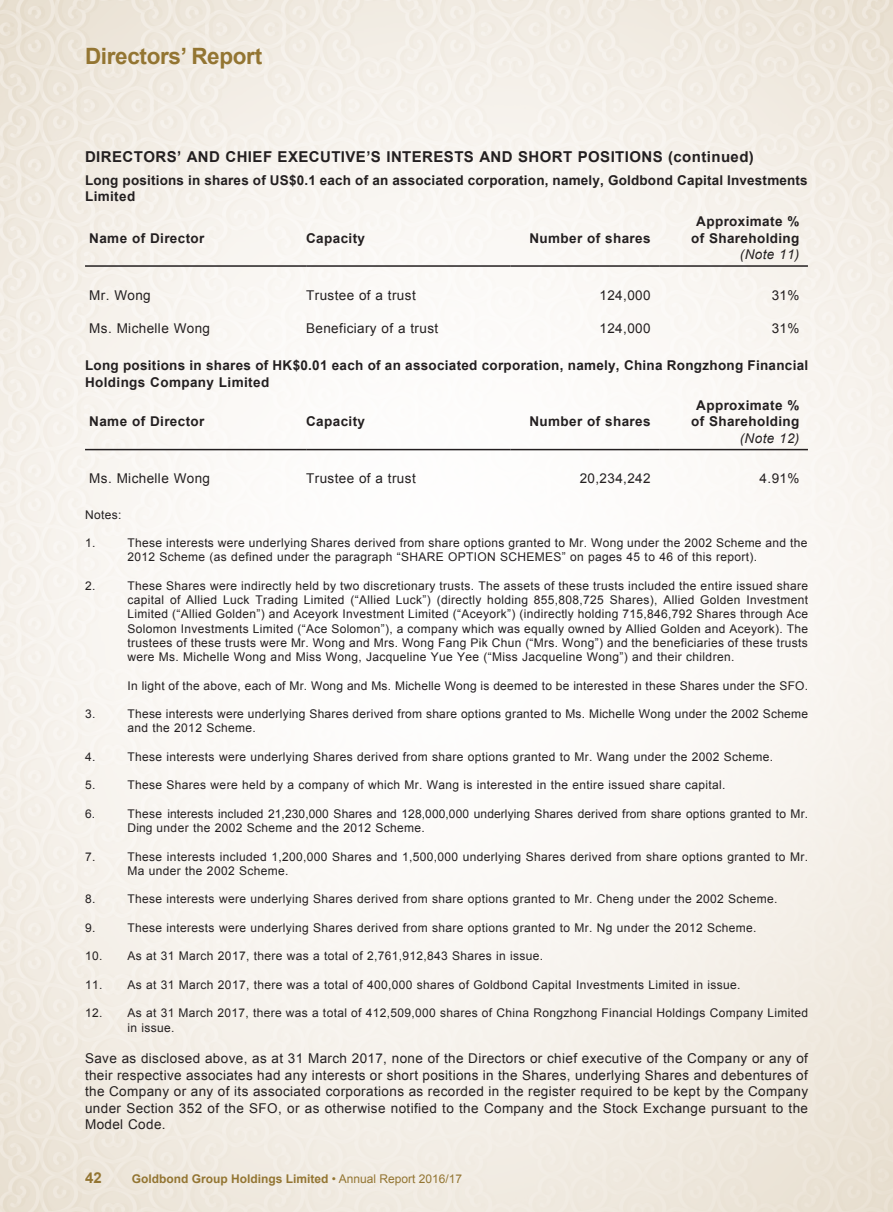
<style>
.page{position:relative;width:893px;height:1212px;background:#fff}
.page>*{position:absolute;margin:0;border:0;box-sizing:border-box;transform-origin:0 0}
.t1{font:700 22.5px "Arial";letter-spacing:-.015em;color:#937532}
.t2{font:700 15px "Arial";letter-spacing:.03em;color:#231f20}
.t3{font:700 15px "Arial";color:#937532}
.t4{font:13.5px/16.5px "Arial";letter-spacing:.03em;color:#231f20;text-align:justify}
.t5{font:700 13.5px/16.5px "Arial";letter-spacing:.02em;color:#231f20}
.t6{font:italic 13.5px "Arial";letter-spacing:.03em;color:#231f20}
.t7{font:12px/14.2px "Arial";letter-spacing:.03em;color:#231f20}
.t8{font:12px/14.2px "Arial";letter-spacing:.01em;color:#231f20}
.t9{font:700 12px "Arial";color:#937532}
.s1{font-weight:400}
</style>
<div class="page">
<hr style="left:85px;top:265px;width:221px;height:2px;background:#231f20">
<hr style="left:306px;top:265px;width:204px;height:2px;background:#231f20">
<hr style="left:510px;top:265px;width:149px;height:2px;background:#231f20">
<hr style="left:659px;top:265px;width:149px;height:2px;background:#231f20">
<hr style="left:85px;top:449px;width:221px;height:1px;background:#231f20">
<hr style="left:306px;top:449px;width:204px;height:1px;background:#231f20">
<hr style="left:510px;top:449px;width:149px;height:1px;background:#231f20">
<hr style="left:659px;top:449px;width:149px;height:1px;background:#231f20">
<h1 class="t1" style="left:85px;top:42px;width:179px">Directors’ Report</h1>
<p class="t2" style="left:85px;top:147px;width:23px">Directors</p>
<p class="t2" style="left:177px;top:147px;width:22px">’ and</p>
<p class="t2" style="left:225px;top:147px;width:315px">CHIEF EXECUTIVE’S INTERESTS AND Short</p>
<p class="t2" style="left:578px;top:147px;width:21px">Positions</p>
<p class="t2" style="left:668px;top:147px;width:87px">(continued)</p>
<p class="t5" style="left:85px;top:172px;width:724px">Long positions in shares of US$0.1 each of an associated corporation, namely, Goldbond Capital Investments<br>Limited</p>
<p class="t5" style="left:89px;top:230px;width:117px">Name of Director</p>
<p class="t5" style="left:306px;top:230px;width:60px">Capacity</p>
<p class="t5" style="left:529px;top:230px;width:123px">Number of shares</p>
<p class="t5" style="left:691px;top:214px;width:110px;text-align:center">Approximate % of Shareholding</p>
<p class="t6" style="left:740px;top:246px;width:61px">(Note 11)</p>
<p class="t4" style="left:89px;top:287px;width:63px">Mr. Wong</p>
<p class="t4" style="left:306px;top:287px;width:111px">Trustee of a trust</p>
<p class="t4" style="left:599px;top:287px;width:53px">124,000</p>
<p class="t4" style="left:772px;top:287px;width:29px">31%</p>
<p class="t4" style="left:89px;top:320px;width:122px">Ms. Michelle Wong</p>
<p class="t4" style="left:306px;top:320px;width:134px">Beneficiary of a trust</p>
<p class="t4" style="left:599px;top:320px;width:53px">124,000</p>
<p class="t4" style="left:772px;top:320px;width:29px">31%</p>
<p class="t5" style="left:85px;top:358px;width:725px">Long positions in shares of HK$0.01 each of an associated corporation, namely, China Rongzhong Financial<br>Holdings Company Limited</p>
<p class="t5" style="left:89px;top:414px;width:117px">Name of Director</p>
<p class="t5" style="left:306px;top:414px;width:60px">Capacity</p>
<p class="t5" style="left:529px;top:414px;width:123px">Number of shares</p>
<p class="t5" style="left:691px;top:397px;width:110px;text-align:center">Approximate % of Shareholding</p>
<p class="t6" style="left:740px;top:429px;width:61px">(Note 12)</p>
<p class="t4" style="left:89px;top:470px;width:122px">Ms. Michelle Wong</p>
<p class="t4" style="left:306px;top:470px;width:111px">Trustee of a trust</p>
<p class="t4" style="left:580px;top:470px;width:72px">20,234,242</p>
<p class="t4" style="left:760px;top:470px;width:41px">4.91%</p>
<p class="t7" style="left:85px;top:507px;width:38px">Notes:</p>
<p class="t7" style="left:85px;top:536px;width:12px">1.</p>
<p class="t7" style="left:128px;top:536px;width:681px">These interests were underlying Shares derived from share options granted to Mr. Wong under the 2002 Scheme and the<br>2012 Scheme (as defined under the paragraph “SHARE OPTION SCHEMES” on pages 45 to 46 of this report).</p>
<p class="t7" style="left:85px;top:579px;width:12px">2.</p>
<p class="t7" style="left:128px;top:579px;width:682px;text-align:justify">These Shares were indirectly held by two discretionary trusts. The assets of these trusts included the entire issued share capital of Allied Luck Trading Limited (“Allied Luck”) (directly holding 855,808,725 Shares), Allied Golden Investment Limited (“Allied Golden”) and Aceyork Investment Limited (“Aceyork”) (indirectly holding 715,846,792 Shares through Ace Solomon Investments Limited (“Ace Solomon”), a company which was equally owned by Allied Golden and Aceyork). The trustees of these trusts were Mr. Wong and Mrs. Wong Fang Pik Chun (“Mrs. Wong”) and the beneficiaries of these trusts were Ms. Michelle Wong and Miss Wong, Jacqueline Yue Yee (“Miss Jacqueline Wong”) and their children.</p>
<p class="t7" style="left:128px;top:678px;width:682px">In light of the above, each of Mr. Wong and Ms. Michelle Wong is deemed to be interested in these Shares under the SFO.</p>
<p class="t7" style="left:85px;top:707px;width:12px">3.</p>
<p class="t7" style="left:128px;top:707px;width:682px">These interests were underlying Shares derived from share options granted to Ms. Michelle Wong under the 2002 Scheme and the 2012 Scheme.</p>
<p class="t7" style="left:85px;top:750px;width:12px">4.</p>
<p class="t7" style="left:128px;top:750px;width:647px">These interests were underlying Shares derived from share options granted to Mr. Wang under the 2002 Scheme.</p>
<p class="t7" style="left:85px;top:778px;width:12px">5.</p>
<p class="t7" style="left:128px;top:778px;width:599px">These Shares were held by a company of which Mr. Wang is interested in the entire issued share capital.</p>
<p class="t7" style="left:85px;top:807px;width:12px">6.</p>
<p class="t8" style="left:128px;top:807px;width:682px">These interests included 21,230,000 Shares and 128,000,000 underlying Shares derived from share options granted to Mr.<br>Ding under the 2002 Scheme and the 2012 Scheme.</p>
<p class="t7" style="left:85px;top:849px;width:12px">7.</p>
<p class="t7" style="left:128px;top:849px;width:682px">These interests included 1,200,000 Shares and 1,500,000 underlying Shares derived from share options granted to Mr.<br>Ma under the 2002 Scheme.</p>
<p class="t7" style="left:85px;top:892px;width:12px">8.</p>
<p class="t7" style="left:128px;top:892px;width:651px">These interests were underlying Shares derived from share options granted to Mr. Cheng under the 2002 Scheme.</p>
<p class="t7" style="left:85px;top:921px;width:12px">9.</p>
<p class="t7" style="left:128px;top:921px;width:630px">These interests were underlying Shares derived from share options granted to Mr. Ng under the 2012 Scheme.</p>
<p class="t7" style="left:85px;top:949px;width:460px">10. As at 31 March 2017, there was a total of 2,761,912,843 Shares in issue.</p>
<p class="t7" style="left:85px;top:978px;width:657px">11. As at 31 March 2017, there was a total of 400,000 shares of Goldbond Capital Investments Limited in issue.</p>
<p class="t7" style="left:128px;top:1006px;width:682px;text-indent:-43px">12. As at 31 March 2017, there was a total of 412,509,000 shares of China Rongzhong Financial Holdings Company Limited in issue.</p>
<p class="t4" style="left:85px;top:1050px;width:725px">Save as disclosed above, as at 31 March 2017, none of the Directors or chief executive of the Company or any of their respective associates had any interests or short positions in the Shares, underlying Shares and debentures of the Company or any of its associated corporations as recorded in the register required to be kept by the Company under Section 352 of the SFO, or as otherwise notified to the Company and the Stock Exchange pursuant to the Model Code.</p>
<p class="t3" style="left:85px;top:1168px;width:18px">42</p>
<p class="t9" style="left:132px;top:1171px;width:332px">Goldbond Group Holdings Limited <span class="s1">• Annual Report 2016/17</span></p>
</div>
